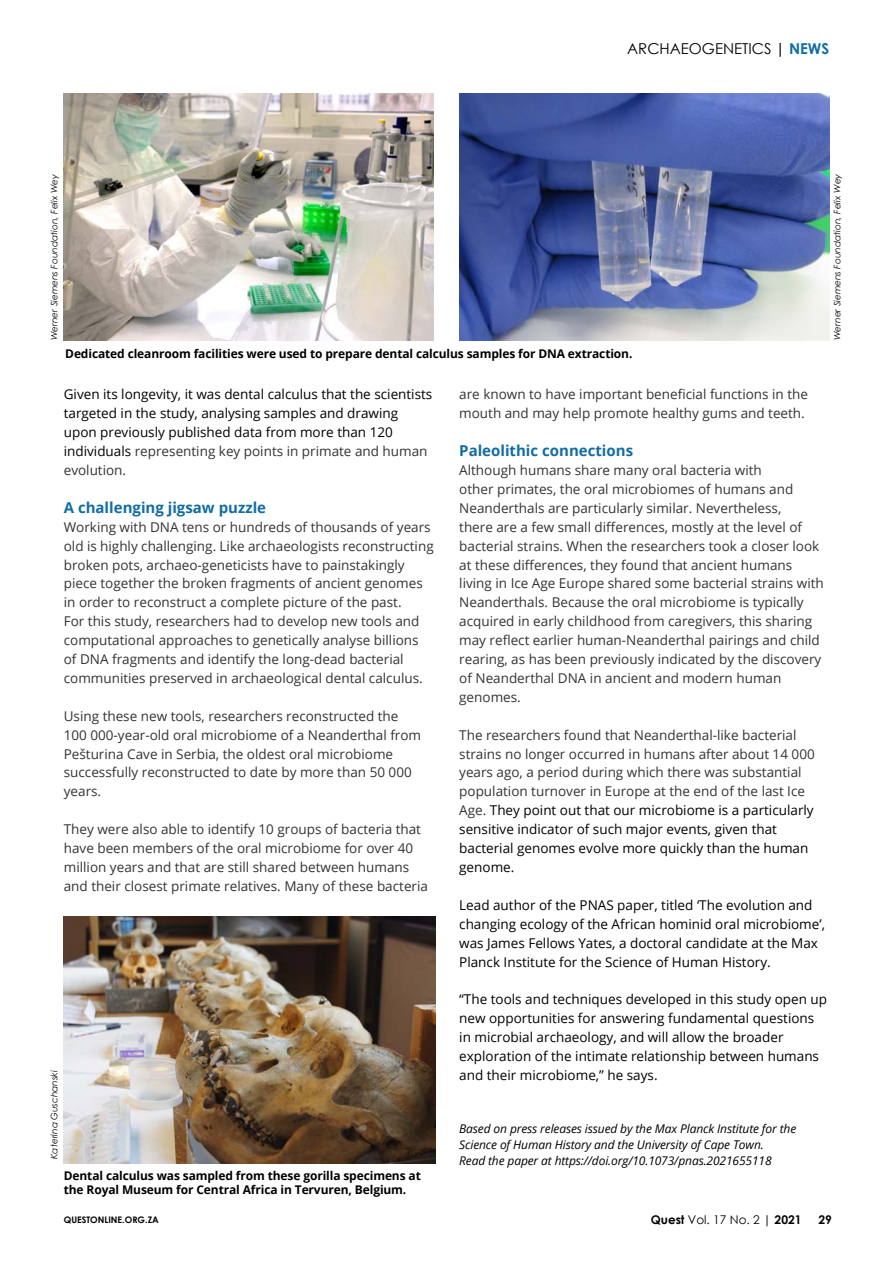
<style>
.page{position:relative;width:893px;height:1263px;background:#fff}
.page>*{position:absolute;margin:0;border:0;box-sizing:border-box;transform-origin:0 0}
.t1{font:700 15px "Open Sans";color:#116da3}
.t2{font:15px "Century Gothic";color:#000}
.t3{font:13.5px/18.9px "Open Sans";color:#333}
.t4{font:13.5px/18.9px "Open Sans";color:#000}
.t5{font:700 12px/14.4px "Open Sans";letter-spacing:-.01em;color:#000}
.t6{font:italic 12px/15.8px "Open Sans";letter-spacing:-.01em;color:#000}
.t7{font:12px "Century Gothic";color:#000}
.t8{font:700 12px "Century Gothic";color:#000}
.t9{font:italic 9px "Century Gothic";color:#000}
.t10{font:700 9px "Century Gothic";color:#000}
.s1{font-weight:700}
.s2{font-weight:700;color:#116da3}
.s3{color:#333}
.s4{color:#000}
</style>
<div class="page">
<img style="left:460px;top:94px;width:370px;height:246px">
<img style="left:64px;top:916px;width:371px;height:247px">
<img style="left:64px;top:94px;width:370px;height:246px">
<p class="t9" style="left:48px;top:340px;width:168px;rotate:-90deg">Werner Siemens Foundation, Felix Wey</p>
<p class="t2" style="left:627px;top:38px;width:204px">ARCHAEOGENETICS <span class="s1">|</span> <span class="s2">NEWS</span></p>
<p class="t9" style="left:831px;top:340px;width:168px;rotate:-90deg">Werner Siemens Foundation, Felix Wey</p>
<p class="t5" style="left:65px;top:346px;width:569px">Dedicated cleanroom facilities were used to prepare dental calculus samples for DNA extraction.</p>
<p class="t4" style="left:64px;top:385px;width:370px">Given its longevity, it was dental calculus that the scientists targeted in the study, analysing samples and drawing upon previously published data from more than 120 individuals <span class="s3">representing key points in primate and human evolution.</span></p>
<p class="t1" style="left:64px;top:497px;width:204px">A challenging jigsaw puzzle</p>
<p class="t3" style="left:64px;top:517px;width:371px">Working with DNA tens or hundreds of thousands of years old is highly challenging. Like archaeologists reconstructing broken pots, archaeo-geneticists have to painstakingly piece together the broken fragments of ancient genomes in order to reconstruct a complete picture of the past.<br>For this study, researchers had to develop new tools and computational approaches to genetically analyse billions of DNA fragments and identify the long-dead bacterial communities preserved in archaeological dental calculus.</p>
<p class="t3" style="left:64px;top:706px;width:359px">Using these new tools, researchers reconstructed the 100 000-year-old oral microbiome of a Neanderthal from Pešturina Cave in Serbia, the oldest oral microbiome successfully reconstructed to date by more than 50 000 years.</p>
<p class="t3" style="left:64px;top:819px;width:366px">They were also able to identify 10 groups of bacteria that have been members of the oral microbiome for over 40 million years and that are still shared between humans and their closest primate relatives. Many of these bacteria</p>
<p class="t9" style="left:48px;top:1159px;width:90px;rotate:-90deg">Katerina Guschanski</p>
<p class="t5" style="left:64px;top:1168px;width:359px">Dental calculus was sampled from these gorilla specimens at the Royal Museum for Central Africa in Tervuren, Belgium.</p>
<p class="t3" style="left:459px;top:385px;width:350px">are known to have important beneficial functions in the mouth and may help promote healthy gums and teeth.</p>
<p class="t1" style="left:459px;top:440px;width:175px">Paleolithic connections</p>
<p class="t3" style="left:459px;top:460px;width:366px">Although humans share many oral bacteria with<br>other primates, the oral microbiomes of humans and Neanderthals are particularly similar. Nevertheless,<br>there are a few small differences, mostly at the level of bacterial strains. When the researchers took a closer look at these differences, they found that ancient humans living in Ice Age Europe shared some bacterial strains with Neanderthals. Because the oral microbiome is typically acquired in early childhood from caregivers, this sharing may reflect earlier human-Neanderthal pairings and child rearing, as has been previously indicated by the discovery of Neanderthal DNA in ancient and modern human genomes.</p>
<p class="t3" style="left:459px;top:725px;width:357px">The researchers found that Neanderthal-like bacterial strains no longer occurred in humans after about 14 000 years ago, a period during which there was substantial population turnover in Europe at the end of the last Ice Age. <span class="s4">They point out that our microbiome is a particularly sensitive indicator of such major events, given that bacterial genomes evolve more quickly than the human genome.</span></p>
<p class="t4" style="left:459px;top:895px;width:367px">Lead author of the PNAS paper, titled ‘The evolution and changing ecology of the African hominid oral microbiome’, was James Fellows Yates, a doctoral candidate at the Max Planck Institute for the Science of Human History.</p>
<p class="t4" style="left:459px;top:989px;width:369px">“The tools and techniques developed in this study open up new opportunities for answering fundamental questions in microbial archaeology, and will allow the broader exploration of the intimate relationship between humans and their microbiome,” he says.</p>
<p class="t6" style="left:459px;top:1121px;width:339px">Based on press releases issued by the Max Planck Institute for the<br>Science of Human History and the University of Cape Town.<br>Read the paper at https://doi.org/10.1073/pnas.2021655118</p>
<p class="t10" style="left:64px;top:1213px;width:97px">QUESTONLINE.ORG.ZA</p>
<p class="t7" style="left:651px;top:1211px;width:152px"><span class="s1">Quest</span> Vol. 17 No. 2 | <span class="s1">2021</span></p>
<p class="t8" style="left:818px;top:1210px;width:15px">29</p>
</div>
